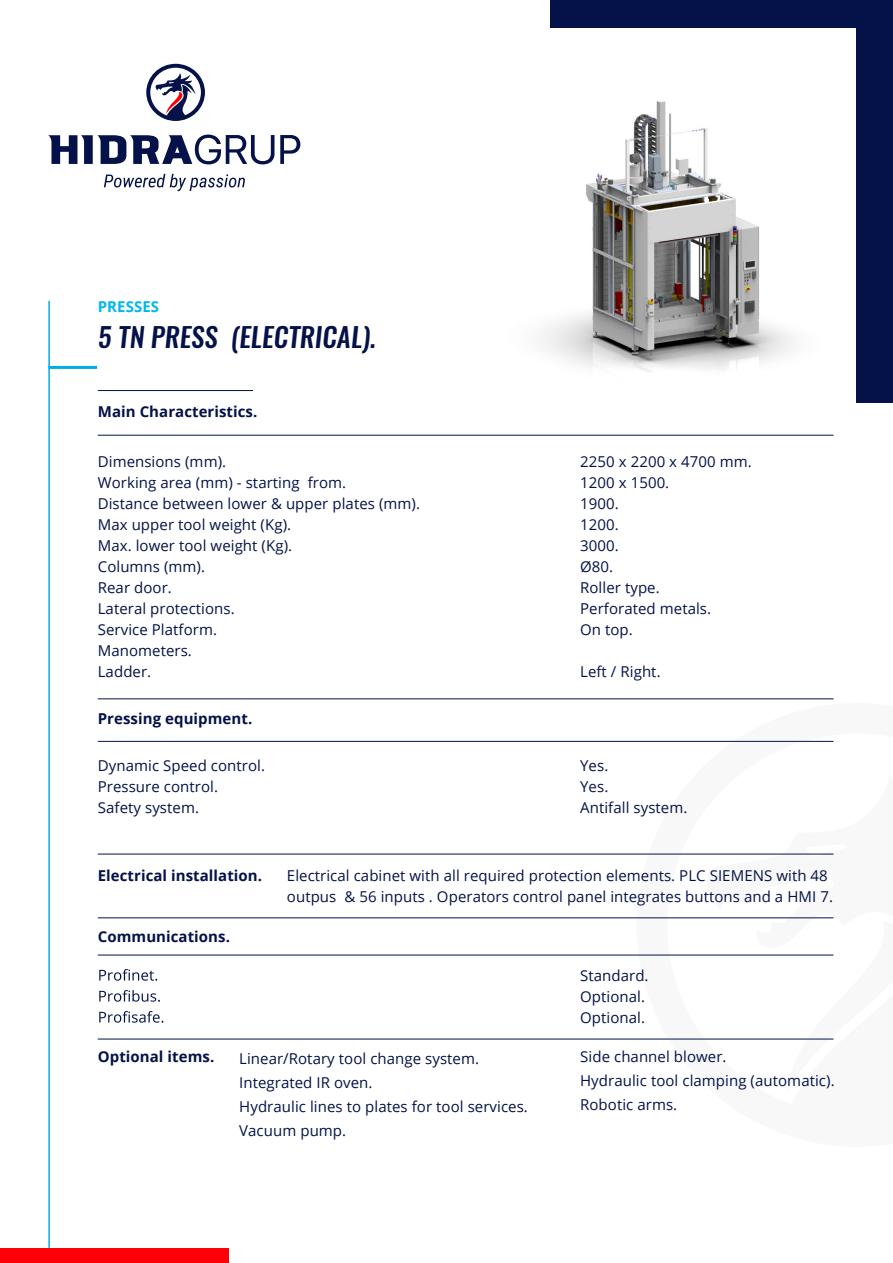
<style>
.page{position:relative;width:893px;height:1263px;background:#fff}
.page>*{position:absolute;margin:0;border:0;box-sizing:border-box;transform-origin:0 0}
.t1{font:italic 500 27px "Oswald";letter-spacing:.005em;color:#041249}
.t2{font:15px/21px "Open Sans";letter-spacing:.005em;color:#041249}
.t3{font:700 15px "Open Sans";letter-spacing:.005em;color:#041249}
.t4{font:700 15px "Open Sans";letter-spacing:.005em;color:#00b8ea}
</style>
<div class="page">
<div style="left:551px;top:0;width:342px;height:403px;background:#041249"></div>
<hr style="left:48px;top:301px;width:2px;height:962px;background:#00ace5">
<hr style="left:48px;top:366px;width:49px;height:3px;background:#00ace5">
<svg style="left:637px;top:740px;width:197px;height:299px"></svg>
<svg style="left:706px;top:775px;width:128px;height:265px"></svg>
<svg style="left:146px;top:64px;width:59px;height:57px"></svg>
<svg style="left:48px;top:135px;width:252px;height:29px"></svg>
<svg style="left:104px;top:174px;width:141px;height:17px"></svg>
<hr style="left:98px;top:435px;width:735px;height:1px;background:#041249">
<hr style="left:98px;top:390px;width:155px;height:1px;background:#041249">
<hr style="left:98px;top:699px;width:735px;height:1px;background:#041249">
<hr style="left:98px;top:741px;width:735px;height:1px;background:#041249">
<hr style="left:98px;top:854px;width:735px;height:1px;background:#041249">
<hr style="left:98px;top:917px;width:735px;height:1px;background:#041249">
<hr style="left:98px;top:955px;width:735px;height:1px;background:#041249">
<hr style="left:98px;top:1039px;width:735px;height:1px;background:#041249">
<svg style="left:99px;top:969px;width:58px;height:12px"></svg>
<svg style="left:99px;top:990px;width:61px;height:12px"></svg>
<svg style="left:99px;top:1011px;width:64px;height:12px"></svg>
<div style="left:0;top:1248px;width:229px;height:15px;background:#ff0009"></div>
<img style="left:541px;top:28px;width:314px;height:375px">
<p class="t4" style="left:98px;top:296px;width:63px">PRESSES</p>
<h1 class="t1" style="left:98px;top:318px;width:280px">5 TN PRESS (ELECTRICAL).</h1>
<p class="t3" style="left:98px;top:401px;width:161px">Main Characteristics.</p>
<p class="t2" style="left:98px;top:451px;width:324px">Dimensions (mm).<br>Working area (mm) - starting from.<br>Distance between lower &amp; upper plates (mm).<br>Max upper tool weight (Kg).<br>Max. lower tool weight (Kg).<br>Columns (mm).<br>Rear door.<br>Lateral protections.<br>Service Platform.<br>Manometers.<br>Ladder.</p>
<p class="t2" style="left:580px;top:451px;width:173px">2250 x 2200 x 4700 mm.<br>1200 x 1500.<br>1900.<br>1200.<br>3000.<br>Ø80.<br>Roller type.<br>Perforated metals.<br>On top.</p>
<p class="t2" style="left:580px;top:661px;width:82px">Left / Right.</p>
<p class="t3" style="left:98px;top:708px;width:156px">Pressing equipment.</p>
<p class="t2" style="left:98px;top:755px;width:169px">Dynamic Speed control.<br>Pressure control.<br>Safety system.</p>
<p class="t2" style="left:580px;top:755px;width:109px">Yes.<br>Yes.<br>Antifall system.</p>
<p class="t3" style="left:98px;top:864px;width:166px">Electrical installation.</p>
<p class="t3" style="left:98px;top:926px;width:134px">Communications.</p>
<p class="t2" style="left:287px;top:865px;width:548px">Electrical cabinet with all required protection elements. PLC SIEMENS with 48 outpus &amp; 56 inputs . Operators control panel integrates buttons and a HMI 7.</p>
<p class="t2" style="left:580px;top:964px;width:70px">Standard.<br>Optional.<br>Optional.</p>
<p class="t3" style="left:98px;top:1046px;width:118px">Optional items.</p>
<p class="t2" style="left:239px;top:1046px;width:290px;line-height:24px">Linear/Rotary tool change system.<br>Integrated IR oven.<br>Hydraulic lines to plates for tool services.<br>Vacuum pump.</p>
<p class="t2" style="left:580px;top:1044px;width:256px;line-height:24px">Side channel blower.<br>Hydraulic tool clamping (automatic).<br>Robotic arms.</p>
</div>
